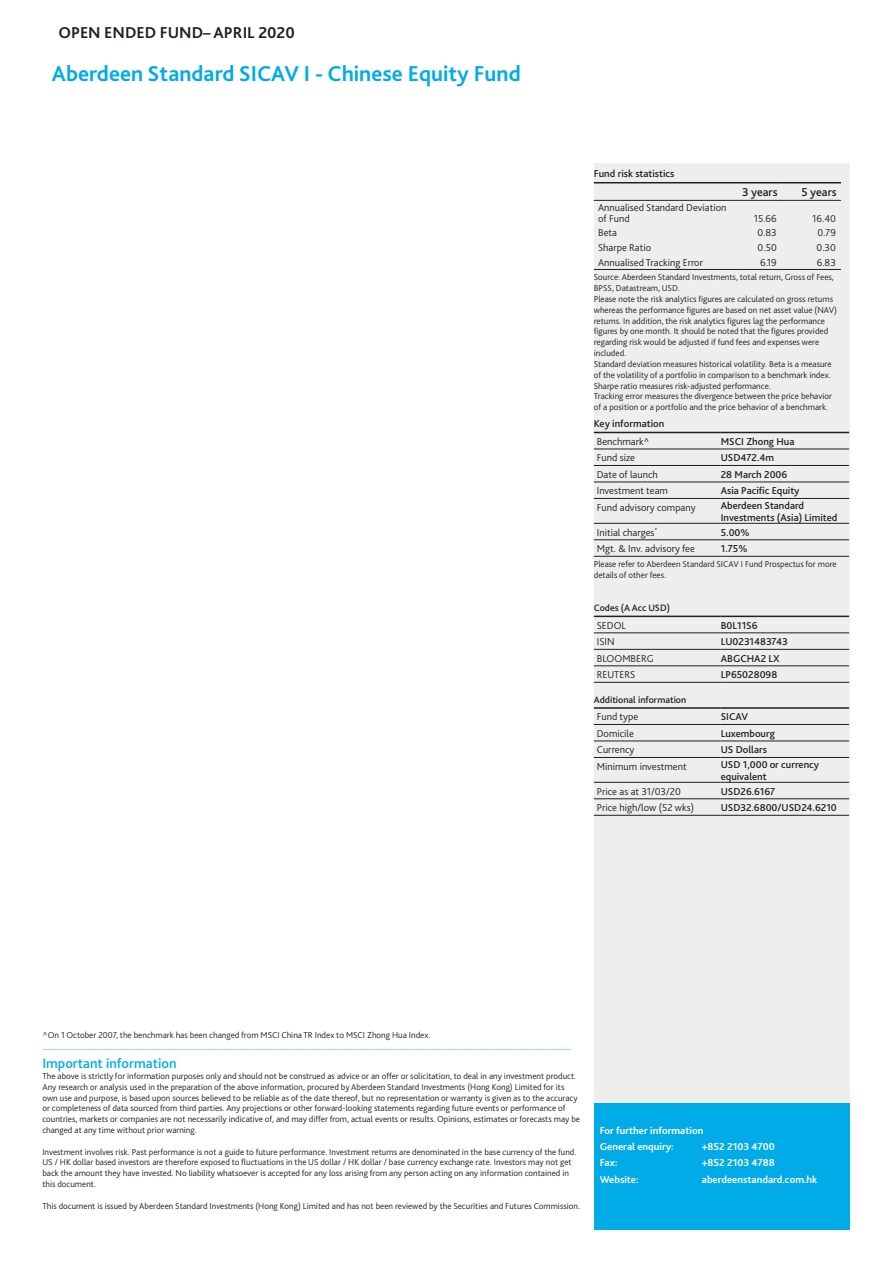
<style>
.page{position:relative;width:893px;height:1263px;background:#fff}
.page>*{position:absolute;margin:0;border:0;box-sizing:border-box;transform-origin:0 0}
.t1{font:700 22.5px "Bliss 2";color:#00abe7}
.t2{font:700 16.5px "Bliss 2";color:#231f20}
.t3{font:500 14.25px "Bliss 2";color:#00abe7}
.t4{font:500 12px "Bliss 2";color:#231f20}
.t5{font:300 10.5px/10.5px "Bliss 2";color:#231f20}
.t6{font:500 10.5px/12.6px "Bliss 2";color:#231f20}
.t7{font:700 10.5px/15.8px "Bliss 2";color:#fff}
.t8{font:500 9.75px "Bliss 2";color:#231f20}
.t9{font:300 9px/10.8px "Bliss 2";color:#231f20}
</style>
<div class="page">
<div style="left:594px;top:163px;width:256px;height:939px;background:#eeeeef"></div>
<div style="left:594px;top:1102px;width:256px;height:127px;background:#00abe7"></div>
<svg style="left:594px;top:183px;width:247px;height:17px"></svg>
<hr style="left:594px;top:182px;width:145px;height:1px;background:#231f20">
<hr style="left:739px;top:182px;width:43px;height:1px;background:#231f20">
<hr style="left:782px;top:182px;width:59px;height:1px;background:#231f20">
<hr style="left:594px;top:200px;width:145px;height:1px;background:#231f20">
<hr style="left:739px;top:200px;width:43px;height:1px;background:#231f20">
<hr style="left:782px;top:200px;width:59px;height:1px;background:#231f20">
<hr style="left:594px;top:269px;width:145px;height:1px;background:#231f20">
<hr style="left:739px;top:269px;width:43px;height:1px;background:#231f20">
<hr style="left:782px;top:269px;width:59px;height:1px;background:#231f20">
<svg style="left:594px;top:433px;width:255px;height:123px"></svg>
<hr style="left:594px;top:432px;width:127px;height:1px;background:#231f20">
<hr style="left:721px;top:432px;width:128px;height:1px;background:#231f20">
<hr style="left:594px;top:448px;width:127px;height:1px;background:#231f20">
<hr style="left:721px;top:448px;width:128px;height:1px;background:#231f20">
<hr style="left:594px;top:465px;width:127px;height:1px;background:#231f20">
<hr style="left:721px;top:465px;width:128px;height:1px;background:#231f20">
<hr style="left:594px;top:481px;width:127px;height:1px;background:#231f20">
<hr style="left:721px;top:481px;width:128px;height:1px;background:#231f20">
<hr style="left:594px;top:498px;width:127px;height:1px;background:#231f20">
<hr style="left:721px;top:498px;width:128px;height:1px;background:#231f20">
<hr style="left:594px;top:523px;width:127px;height:1px;background:#231f20">
<hr style="left:721px;top:523px;width:128px;height:1px;background:#231f20">
<hr style="left:594px;top:539px;width:127px;height:1px;background:#231f20">
<hr style="left:721px;top:539px;width:128px;height:1px;background:#231f20">
<hr style="left:594px;top:556px;width:127px;height:1px;background:#231f20">
<hr style="left:721px;top:556px;width:128px;height:1px;background:#231f20">
<svg style="left:594px;top:617px;width:255px;height:65px"></svg>
<hr style="left:594px;top:615px;width:127px;height:2px;background:#231f20">
<hr style="left:721px;top:615px;width:128px;height:2px;background:#231f20">
<hr style="left:594px;top:632px;width:127px;height:1px;background:#231f20">
<hr style="left:721px;top:632px;width:128px;height:1px;background:#231f20">
<hr style="left:594px;top:649px;width:127px;height:1px;background:#231f20">
<hr style="left:721px;top:649px;width:128px;height:1px;background:#231f20">
<hr style="left:594px;top:665px;width:127px;height:1px;background:#231f20">
<hr style="left:721px;top:665px;width:128px;height:1px;background:#231f20">
<hr style="left:594px;top:682px;width:127px;height:1px;background:#231f20">
<hr style="left:721px;top:682px;width:128px;height:1px;background:#231f20">
<svg style="left:594px;top:708px;width:255px;height:107px"></svg>
<hr style="left:594px;top:707px;width:127px;height:1px;background:#231f20">
<hr style="left:721px;top:707px;width:128px;height:1px;background:#231f20">
<hr style="left:594px;top:724px;width:127px;height:1px;background:#231f20">
<hr style="left:721px;top:724px;width:128px;height:1px;background:#231f20">
<hr style="left:594px;top:740px;width:127px;height:1px;background:#231f20">
<hr style="left:721px;top:740px;width:128px;height:1px;background:#231f20">
<hr style="left:594px;top:757px;width:127px;height:1px;background:#231f20">
<hr style="left:721px;top:757px;width:128px;height:1px;background:#231f20">
<hr style="left:594px;top:782px;width:127px;height:1px;background:#231f20">
<hr style="left:721px;top:782px;width:128px;height:1px;background:#231f20">
<hr style="left:594px;top:798px;width:127px;height:1px;background:#231f20">
<hr style="left:721px;top:798px;width:128px;height:1px;background:#231f20">
<hr style="left:594px;top:815px;width:127px;height:1px;background:#231f20">
<hr style="left:721px;top:815px;width:128px;height:1px;background:#231f20">
<h2 class="t2" style="left:58px;top:23px;width:238px">OPEN ENDED FUND– APRIL 2020</h2>
<h1 class="t1" style="left:52px;top:59px;width:470px">Aberdeen Standard SICAV I - Chinese Equity Fund</h1>
<p class="t6" style="left:594px;top:168px;width:82px">Fund risk statistics</p>
<h3 class="t4" style="left:742px;top:185px;width:37px">3 years</h3>
<h3 class="t4" style="left:801px;top:185px;width:37px">5 years</h3>
<p class="t5" style="left:598px;top:202px;width:130px">Annualised Standard Deviation of Fund</p>
<p class="t5" style="left:754px;top:213px;width:25px">15.66</p>
<p class="t5" style="left:812px;top:213px;width:25px">16.40</p>
<p class="t5" style="left:598px;top:228px;width:20px">Beta</p>
<p class="t5" style="left:757px;top:228px;width:21px">0.83</p>
<p class="t5" style="left:817px;top:228px;width:20px">0.79</p>
<p class="t5" style="left:598px;top:242px;width:55px">Sharpe Ratio</p>
<p class="t5" style="left:758px;top:242px;width:21px">0.50</p>
<p class="t5" style="left:816px;top:242px;width:21px">0.30</p>
<p class="t5" style="left:598px;top:257px;width:106px">Annualised Tracking Error</p>
<p class="t5" style="left:760px;top:257px;width:18px">6.19</p>
<p class="t5" style="left:817px;top:257px;width:21px">6.83</p>
<p class="t9" style="left:594px;top:272px;width:245px">Source: Aberdeen Standard Investments, total return, Gross of Fees, BPSS, Datastream, USD.<br>Please note the risk analytics figures are calculated on gross returns whereas the performance figures are based on net asset value (NAV) returns. In addition, the risk analytics figures lag the performance figures by one month. It should be noted that the figures provided regarding risk would be adjusted if fund fees and expenses were included.<br>Standard deviation measures historical volatility. Beta is a measure of the volatility of a portfolio in comparison to a benchmark index.<br>Sharpe ratio measures risk-adjusted performance.<br>Tracking error measures the divergence between the price behavior of a position or a portfolio and the price behavior of a benchmark.</p>
<p class="t6" style="left:594px;top:417px;width:72px">Key information</p>
<p class="t5" style="left:597px;top:436px;width:54px">Benchmark^</p>
<p class="t6" style="left:721px;top:435px;width:75px">MSCI Zhong Hua</p>
<p class="t5" style="left:597px;top:452px;width:40px">Fund size</p>
<p class="t6" style="left:721px;top:451px;width:55px">USD472.4m</p>
<p class="t5" style="left:597px;top:469px;width:63px">Date of launch</p>
<p class="t6" style="left:721px;top:468px;width:68px">28 March 2006</p>
<p class="t5" style="left:597px;top:485px;width:73px">Investment team</p>
<p class="t6" style="left:721px;top:484px;width:80px">Asia Pacific Equity</p>
<p class="t5" style="left:597px;top:502px;width:100px">Fund advisory company</p>
<p class="t6" style="left:721px;top:499px;width:118px">Aberdeen Standard<br>Investments (Asia) Limited</p>
<p class="t5" style="left:597px;top:527px;width:62px">Initial charges<sup>*</sup></p>
<p class="t6" style="left:721px;top:525px;width:30px">5.00%</p>
<p class="t5" style="left:597px;top:543px;width:100px">Mgt. &amp; Inv. advisory fee</p>
<p class="t6" style="left:721px;top:542px;width:28px">1.75%</p>
<p class="t9" style="left:594px;top:559px;width:244px">Please refer to Aberdeen Standard SICAV I Fund Prospectus for more details of other fees.</p>
<p class="t8" style="left:594px;top:601px;width:78px">Codes (A Acc USD)</p>
<p class="t5" style="left:597px;top:620px;width:31px">SEDOL</p>
<p class="t6" style="left:721px;top:618px;width:38px">B0L11S6</p>
<p class="t5" style="left:597px;top:636px;width:19px">ISIN</p>
<p class="t6" style="left:721px;top:635px;width:69px">LU0231483743</p>
<p class="t5" style="left:597px;top:652px;width:58px">BLOOMBERG</p>
<p class="t6" style="left:721px;top:651px;width:60px">ABGCHA2 LX</p>
<p class="t5" style="left:597px;top:669px;width:40px">REUTERS</p>
<p class="t6" style="left:721px;top:668px;width:58px">LP65028098</p>
<p class="t8" style="left:594px;top:693px;width:94px">Additional information</p>
<p class="t5" style="left:597px;top:711px;width:43px">Fund type</p>
<p class="t6" style="left:721px;top:710px;width:29px">SICAV</p>
<p class="t5" style="left:597px;top:728px;width:39px">Domicile</p>
<p class="t6" style="left:721px;top:727px;width:56px">Luxembourg</p>
<p class="t5" style="left:597px;top:744px;width:39px">Currency</p>
<p class="t6" style="left:721px;top:743px;width:48px">US Dollars</p>
<p class="t5" style="left:597px;top:761px;width:91px">Minimum investment</p>
<p class="t6" style="left:721px;top:757px;width:100px">USD 1,000 or currency equivalent</p>
<p class="t5" style="left:597px;top:785px;width:86px">Price as at 31/03/20</p>
<p class="t6" style="left:721px;top:784px;width:56px">USD26.6167</p>
<p class="t5" style="left:597px;top:802px;width:99px">Price high/low (52 wks)</p>
<p class="t6" style="left:721px;top:801px;width:118px">USD32.6800/USD24.6210</p>
<p class="t9" style="left:42px;top:1029px;width:390px">^On 1 October 2007, the benchmark has been changed from MSCI China TR Index to MSCI Zhong Hua Index.</p>
<h3 class="t3" style="left:42px;top:1054px;width:136px">Important information</h3>
<p class="t9" style="left:42px;top:1070px;width:539px">The above is strictly for information purposes only and should not be construed as advice or an offer or solicitation, to deal in any investment product.<br>Any research or analysis used in the preparation of the above information, procured by Aberdeen Standard Investments (Hong Kong) Limited for its own use and purpose, is based upon sources believed to be reliable as of the date thereof, but no representation or warranty is given as to the accuracy or completeness of data sourced from third parties. Any projections or other forward-looking statements regarding future events or performance of countries, markets or companies are not necessarily indicative of, and may differ from, actual events or results. Opinions, estimates or forecasts may be changed at any time without prior warning.</p>
<p class="t9" style="left:42px;top:1146px;width:535px">Investment involves risk. Past performance is not a guide to future performance. Investment returns are denominated in the base currency of the fund.<br>US / HK dollar based investors are therefore exposed to fluctuations in the US dollar / HK dollar / base currency exchange rate. Investors may not get back the amount they have invested. No liability whatsoever is accepted for any loss arising from any person acting on any information contained in this document.</p>
<p class="t9" style="left:42px;top:1200px;width:539px">This document is issued by Aberdeen Standard Investments (Hong Kong) Limited and has not been reviewed by the Securities and Futures Commission.</p>
<p class="t7" style="left:600px;top:1122px;width:105px">For further information<br>General enquiry:</p>
<p class="t7" style="left:702px;top:1138px;width:75px">+852 2103 4700</p>
<p class="t7" style="left:600px;top:1154px;width:19px">Fax:</p>
<p class="t7" style="left:702px;top:1154px;width:74px">+852 2103 4788</p>
<p class="t7" style="left:600px;top:1171px;width:40px">Website:</p>
<p class="t7" style="left:702px;top:1171px;width:117px">aberdeenstandard.com.hk</p>
</div>
